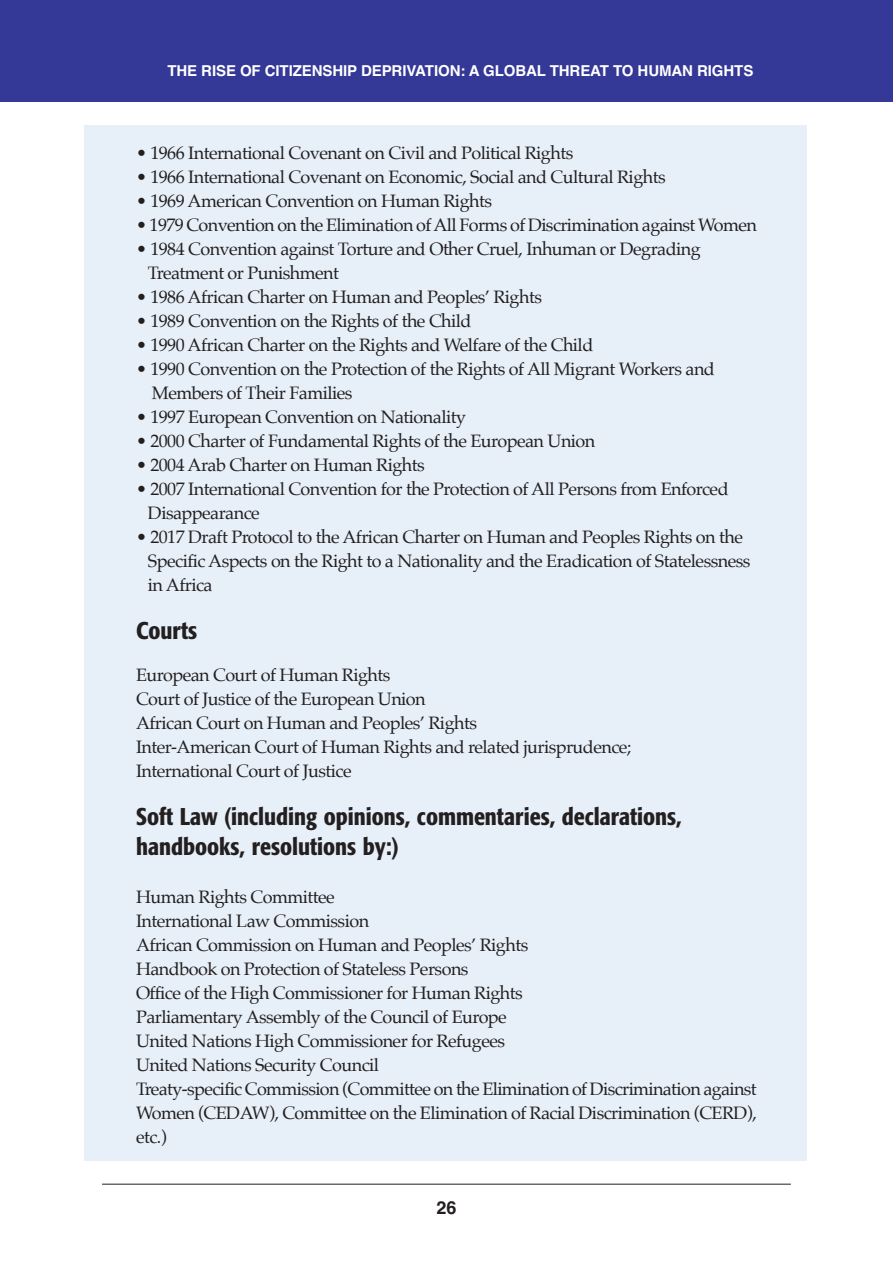
<style>
.page{position:relative;width:893px;height:1263px;background:#fff}
.page>*{position:absolute;margin:0;border:0;box-sizing:border-box;transform-origin:0 0}
.t1{font:500 condensed 24px/30px "Formata";color:#231f20}
.t2{font:18px/24px "Palatino";letter-spacing:-.03em;color:#231f20}
.t3{font:700 18px "Helvetica";color:#231f20}
.t4{font:700 15px "Helvetica";letter-spacing:-.005em;color:#fff}
</style>
<div class="page">
<div style="left:85px;top:126px;width:722px;height:1035px;background:#e7f0f9"></div>
<div style="left:0;top:0;width:893px;height:102px;background:#343896"></div>
<hr style="left:102px;top:1184px;width:689px;height:1px;background:#231f20">
<p class="t4" style="left:167px;top:62px;width:587px">THE RISE OF CITIZENSHIP DEPRIVATION: A GLOBAL THREAT TO HUMAN RIGHTS</p>
<p class="t2" style="left:136px;top:142px;width:439px">• 1966 International Covenant on Civil and Political Rights</p>
<p class="t2" style="left:136px;top:166px;width:531px">• 1966 International Covenant on Economic, Social and Cultural Rights</p>
<p class="t2" style="left:136px;top:190px;width:357px">• 1969 American Convention on Human Rights</p>
<p class="t2" style="left:136px;top:214px;width:622px">• 1979 Convention on the Elimination ofAll Forms of Discrimination against Women</p>
<p class="t2" style="left:148px;top:238px;width:554px;text-indent:-12px">• 1984 Convention against Torture and Other Cruel, Inhuman or Degrading<br>Treatment or Punishment</p>
<p class="t2" style="left:136px;top:286px;width:407px">• 1986 African Charter on Human and Peoples’ Rights</p>
<p class="t2" style="left:136px;top:310px;width:337px">• 1989 Convention on the Rights of the Child</p>
<p class="t2" style="left:136px;top:334px;width:459px">• 1990 African Charter on the Rights and Welfare of the Child</p>
<p class="t2" style="left:152px;top:358px;width:565px;text-indent:-16px">• 1990 Convention on the Protection of the Rights of All Migrant Workers and<br>Members of Their Families</p>
<p class="t2" style="left:136px;top:406px;width:331px">• 1997 European Convention on Nationality</p>
<p class="t2" style="left:136px;top:430px;width:461px">• 2000 Charter of Fundamental Rights of the European Union</p>
<p class="t2" style="left:136px;top:454px;width:290px">• 2004 Arab Charter on Human Rights</p>
<p class="t2" style="left:148px;top:478px;width:582px;text-indent:-12px">• 2007 International Convention for the Protection of All Persons from Enforced<br>Disappearance</p>
<p class="t2" style="left:148px;top:526px;width:604px;text-indent:-12px">• 2017 Draft Protocol to the African Charter on Human and Peoples Rights on the<br>Specific Aspects on the Right to a Nationality and the Eradication of Statelessness in Africa</p>
<h1 class="t1" style="left:136px;top:617px;width:63px">Courts</h1>
<p class="t2" style="left:136px;top:664px;width:497px">European Court of Human Rights<br>Court of Justice of the European Union<br>African Court on Human and Peoples’ Rights<br>Inter-American Court of Human Rights and related jurisprudence; International Court of Justice</p>
<h1 class="t1" style="left:136px;top:803px;width:547px">Soft Law (including opinions, commentaries, declarations, handbooks, resolutions by:)</h1>
<p class="t2" style="left:136px;top:886px;width:622px">Human Rights Committee<br>International Law Commission<br>African Commission on Human and Peoples’ Rights<br>Handbook on Protection of Stateless Persons<br>Office of the High Commissioner for Human Rights<br>Parliamentary Assembly of the Council of Europe<br>United Nations High Commissioner for Refugees<br>United Nations Security Council<br>Treaty-specific Commission (Committee on the Elimination of Discrimination against Women (CEDAW), Committee on the Elimination of Racial Discrimination (CERD), etc.)</p>
<p class="t3" style="left:436px;top:1197px;width:22px">26</p>
</div>
